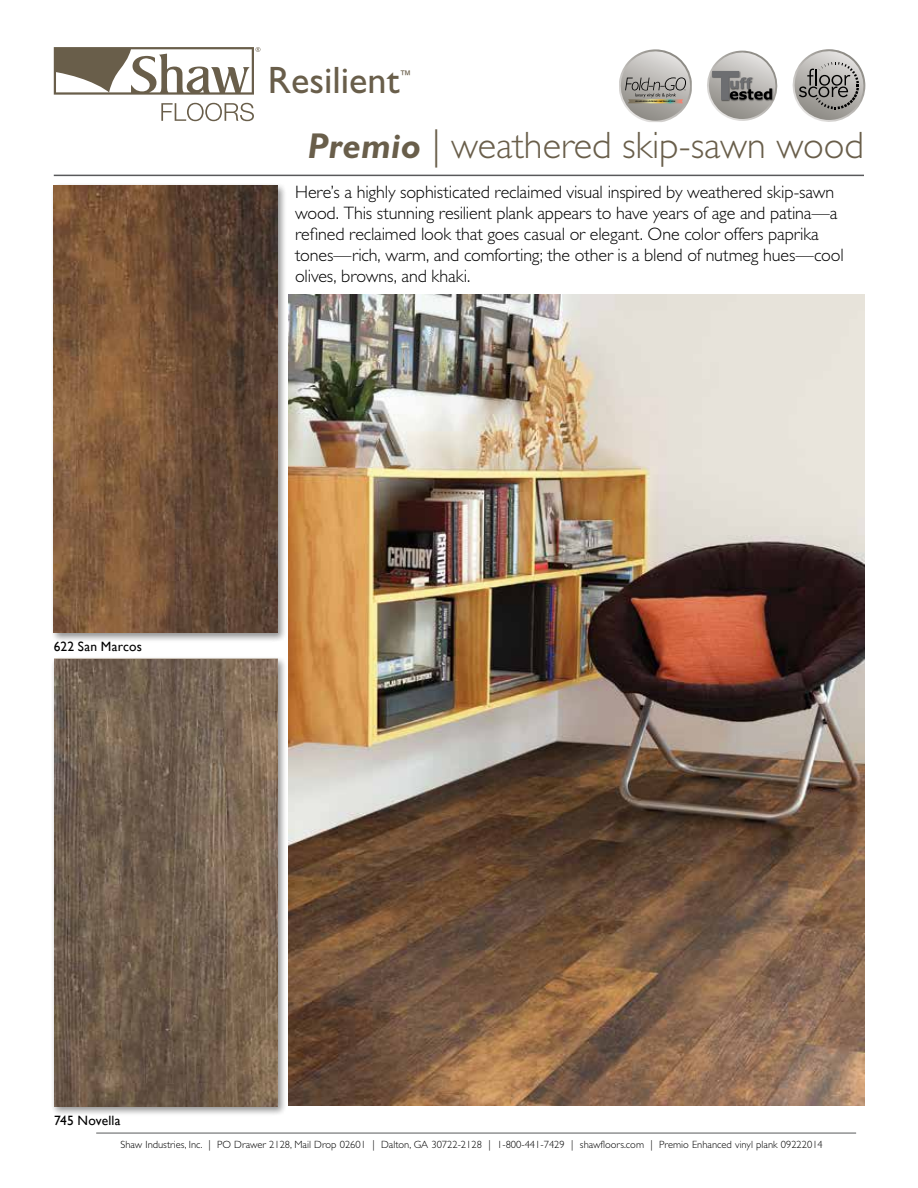
<style>
.page{position:relative;width:918px;height:1188px;background:#fff}
.page>*{position:absolute;margin:0;border:0;box-sizing:border-box;transform-origin:0 0}
.t1{font:300 38.25px "Gill Sans Std";color:#695e4a}
.t2{font:38.25px "Gill Sans Std";color:#695e4a}
.t3{font:300 18px/21px "Gill Sans Std";letter-spacing:-.01em;color:#000}
.t4{font:13.5px "Gill Sans";letter-spacing:.01em;color:#000}
.t5{font:12px "Gill Sans Std";color:#695e4a}
.t6{font:300 10.5px "Gill Sans Std";color:#000}
.t7{font:700 2.1px "Gill Sans Std";color:#000}
.s1{font-weight:700;font-style:italic;font-size:36px}
</style>
<div class="page">
<svg style="left:161px;top:103px;width:93px;height:18px"></svg>
<svg style="left:54px;top:47px;width:206px;height:48px"></svg>
<hr style="left:96px;top:1133px;width:760px;height:1px;background:#58595b">
<hr style="left:54px;top:175px;width:810px;height:1px;background:#58595b">
<img style="left:288px;top:295px;width:576px;height:810px">
<div style="left:51px;top:182px;width:236px;height:460px;background:#000;opacity:.25"></div>
<img style="left:54px;top:185px;width:223px;height:447px">
<div style="left:51px;top:657px;width:237px;height:460px;background:#000;opacity:.25"></div>
<img style="left:54px;top:660px;width:223px;height:447px">
<svg style="left:707px;top:50px;width:71px;height:71px"></svg>
<svg style="left:619px;top:49px;width:73px;height:73px"></svg>
<svg style="left:792px;top:49px;width:74px;height:73px"></svg>
<h1 class="t2" style="left:268px;top:58px;width:133px">Resilient</h1>
<p class="t5" style="left:399px;top:68px;width:13px">™</p>
<p class="t7" style="left:636px;top:100px;width:41px">GLUELESS LOCKING INSTALLATION</p>
<h1 class="t1" style="left:308px;top:124px;width:558px"><span class="s1">Premio</span> | weathered skip-sawn wood</h1>
<p class="t4" style="left:54px;top:638px;width:90px">622 San Marcos</p>
<p class="t3" style="left:295px;top:181px;width:550px">Here’s a highly sophisticated reclaimed visual inspired by weathered skip-sawn wood. This stunning resilient plank appears to have years of age and patina—a refined reclaimed look that goes casual or elegant. One color offers paprika tones—rich, warm, and comforting; the other is a blend of nutmeg hues—cool olives, browns, and khaki.</p>
<p class="t4" style="left:54px;top:1113px;width:68px">745 Novella</p>
<p class="t6" style="left:120px;top:1139px;width:704px">Shaw Industries, Inc. | PO Drawer 2128, Mail Drop 02601 | Dalton, GA 30722-2128 | 1-800-441-7429 | shawfloors.com | Premio Enhanced vinyl plank 09222014</p>
</div>
